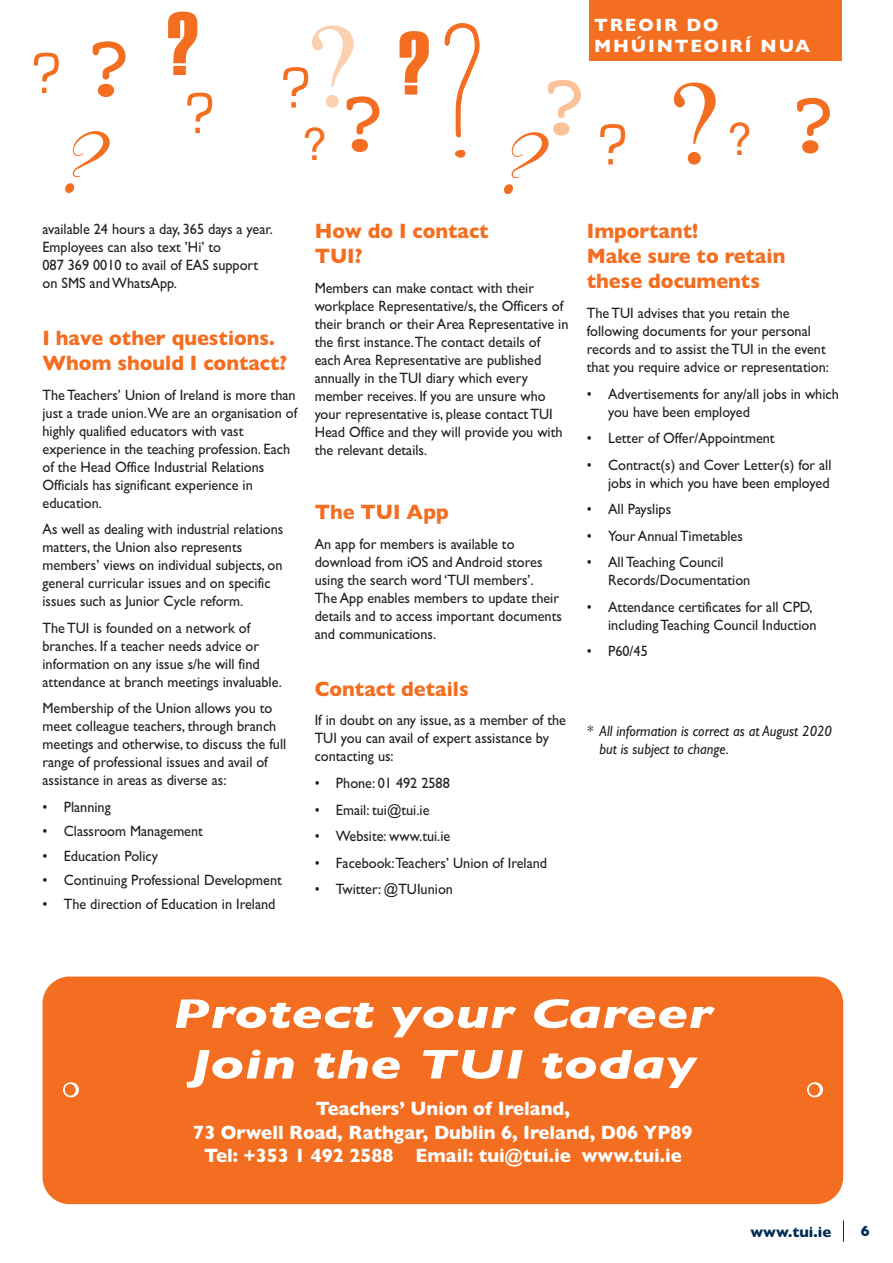
<style>
.page{position:relative;width:893px;height:1263px;background:#fff}
.page>*{position:absolute;margin:0;border:0;box-sizing:border-box;transform-origin:0 0}
.t1{font:150px "Frente H1";color:#f36e21}
.t2{font:120px "Times";color:#fccfae}
.t3{font:90px "Courier";color:#fbc197}
.t4{font:90px "Chopin Script";color:#f36e21}
.t5{font:90px "Courier";color:#f36e21}
.t6{font:60px "Eurostile";color:#f36e21}
.t7{font:45px "Helvetica";color:#f36e21}
.t8{font:italic 700 42px/50.6px "Gill Sans";color:#fff;text-align:center;scale:1.35 1}
.t9{font:700 21px/25.2px "Gill Sans";color:#f36e21;scale:.95 1}
.t10{font:700 19.5px/23.4px "Gill Sans";color:#fff;text-align:center;scale:.95 1}
.t11{font:700 18px/21.6px "Gill Sans";letter-spacing:.1em;color:#fff}
.t12{font:15px/18px "Gill Sans";color:#231f20;scale:.95 1}
.t13{font:italic 15px/18px "Gill Sans";color:#231f20;scale:.95 1}
.t14{font:700 15px "Gill Sans";color:#002c55}
.s1{font-family:"Courier";font-size:90px}
.s2{font-family:"Times";font-size:120px;color:#f36e21}
</style>
<div class="page">
<svg style="left:843px;top:1220px;width:1px;height:22px"></svg>
<div style="left:590px;top:0;width:252px;height:61px;background:#f36e21"></div>
<div style="left:43px;top:976px;width:800px;height:228px;background:#f36e21;border-radius:27px"></div>
<h3 class="t6" style="left:31px;top:37px;width:169px">?<span class="s1">?</span><sup>?</sup></h3>
<h2 class="t2" style="left:304px;top:-5px;width:55px">?</h2>
<h3 class="t6" style="left:280px;top:52px;width:151px">? <sup>?</sup></h3>
<h3 class="t6" style="left:184px;top:77px;width:33px">?</h3>
<h3 class="t5" style="left:336px;top:68px;width:56px">?</h3>
<h3 class="t7" style="left:302px;top:118px;width:27px">?</h3>
<h3 class="t4" style="left:64px;top:109px;width:48px">?</h3>
<h1 class="t1" style="left:440px;top:-17px;width:44px">?</h1>
<p class="t11" style="left:594px;top:14px;width:218px">TREOIR DO<br>MHÚINTEOIRÍ NUA</p>
<h3 class="t3" style="left:537px;top:51px;width:184px">?<sub>?</sub> <span class="s2">?</span></h3>
<h3 class="t4" style="left:503px;top:110px;width:48px">?</h3>
<h3 class="t7" style="left:726px;top:113px;width:115px">? <span class="s1">?</span></h3>
<p class="t12" style="left:43px;top:220px;width:244px">available 24 hours a day, 365 days a year.<br>Employees can also text ’Hi’ to<br>087 369 0010 to avail of EAS support on SMS andWhatsApp.</p>
<h3 class="t9" style="left:43px;top:325px;width:259px">I have other questions.<br>Whom should I contact?</h3>
<p class="t12" style="left:43px;top:386px;width:270px">The Teachers’ Union of Ireland is more than just a trade union.We are an organisation of highly qualified educators with vast experience in the teaching profession. Each of the Head Office Industrial Relations Officials has significant experience in education.</p>
<p class="t12" style="left:43px;top:520px;width:255px">As well as dealing with industrial relations matters, the Union also represents members’ views on individual subjects, on general curricular issues and on specific issues such as Junior Cycle reform.</p>
<p class="t12" style="left:43px;top:619px;width:254px">The TUI is founded on a network of branches. If a teacher needs advice or information on any issue s/he will find attendance at branch meetings invaluable.</p>
<p class="t12" style="left:43px;top:699px;width:258px">Membership of the Union allows you to meet colleague teachers, through branch meetings and otherwise, to discuss the full range of professional issues and avail of assistance in areas as diverse as:</p>
<p class="t12" style="left:43px;top:798px;width:73px">• Planning</p>
<p class="t12" style="left:43px;top:822px;width:170px">• Classroom Management</p>
<p class="t12" style="left:43px;top:846px;width:123px">• Education Policy</p>
<p class="t12" style="left:43px;top:871px;width:253px">• Continuing Professional Development</p>
<p class="t12" style="left:43px;top:895px;width:247px">• The direction of Education in Ireland</p>
<h3 class="t9" style="left:315px;top:218px;width:185px">How do I contact<br>TUI?</h3>
<p class="t12" style="left:315px;top:279px;width:269px">Members can make contact with their workplace Representative/s, the Officers of their branch or their Area Representative in the first instance.The contact details of each Area Representative are published annually in the TUI diary which every member receives. If you are unsure who your representative is, please contact TUI Head Office and they will provide you with the relevant details.</p>
<h3 class="t9" style="left:315px;top:499px;width:143px">The TUI App</h3>
<p class="t12" style="left:315px;top:535px;width:262px">An app for members is available to download from iOS and Android stores using the search word ‘TUI members’.<br>The App enables members to update their details and to access important documents and communications.</p>
<h3 class="t9" style="left:315px;top:676px;width:164px">Contact details</h3>
<p class="t12" style="left:315px;top:711px;width:266px">If in doubt on any issue, as a member of the<br>TUI you can avail of expert assistance by contacting us:</p>
<p class="t12" style="left:315px;top:774px;width:144px">• Phone: 01 492 2588</p>
<p class="t12" style="left:315px;top:800px;width:122px">• Email: tui@tui.ie</p>
<p class="t12" style="left:315px;top:827px;width:144px">• Website: www.tui.ie</p>
<p class="t12" style="left:315px;top:853px;width:246px">• Facebook:Teachers’ Union of Ireland</p>
<p class="t12" style="left:315px;top:880px;width:147px">• Twitter: @TUIunion</p>
<h3 class="t9" style="left:587px;top:218px;width:211px">Important!<br>Make sure to retain these documents</h3>
<p class="t12" style="left:587px;top:304px;width:256px">The TUI advises that you retain the following documents for your personal records and to assist the TUI in the event that you require advice or representation:</p>
<p class="t12" style="left:608px;top:384px;width:244px;text-indent:-21px">• Advertisements for any/all jobs in which you have been employed</p>
<p class="t12" style="left:587px;top:429px;width:199px">• Letter of Offer/Appointment</p>
<p class="t12" style="left:587px;top:455px;width:259px;text-align:right">• Contract(s) and Cover Letter(s) for all jobs in which you have been employed</p>
<p class="t12" style="left:587px;top:500px;width:90px">• All Payslips</p>
<p class="t12" style="left:587px;top:526px;width:166px">• Your Annual Timetables</p>
<p class="t12" style="left:608px;top:553px;width:151px;text-indent:-21px">• All Teaching Council<br>Records/Documentation</p>
<p class="t12" style="left:587px;top:597px;width:243px;text-align:right">• Attendance certificates for all CPD, including Teaching Council Induction</p>
<p class="t12" style="left:587px;top:642px;width:66px">• P60/45</p>
<p class="t13" style="left:600px;top:721px;width:246px;text-indent:-13px">* All information is correct as at August 2020 but is subject to change.</p>
<h3 class="t8" style="left:173px;top:988px;width:402px">Protect your Career<br>Join the TUI today</h3>
<h3 class="t10" style="left:193px;top:1097px;width:527px">Teachers’ Union of Ireland,<br>73 Orwell Road, Rathgar, Dublin 6, Ireland, D06 YP89<br>Tel: +353 1 492 2588 Email: tui@tui.ie www.tui.ie</h3>
<p class="t14" style="left:750px;top:1223px;width:82px">www.tui.ie</p>
<p class="t14" style="left:861px;top:1222px;width:10px">6</p>
</div>
